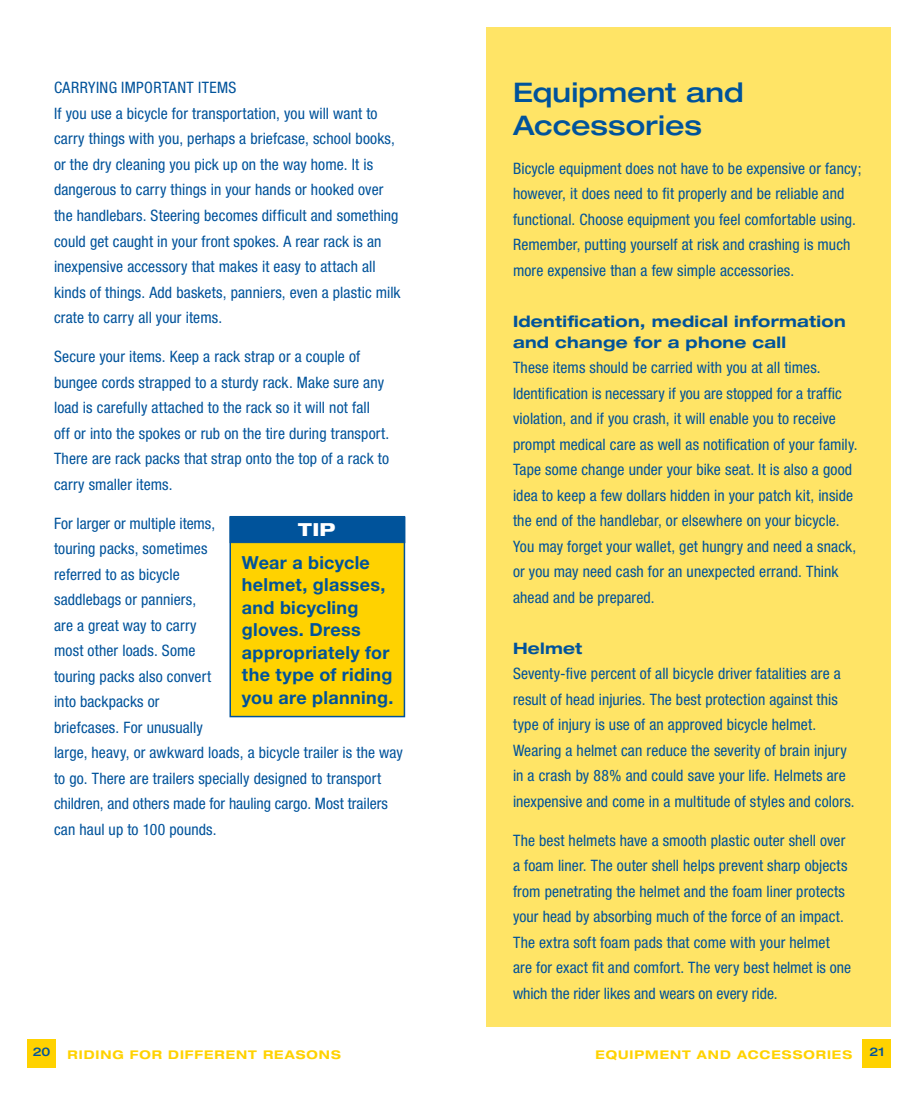
<style>
.page{position:relative;width:918px;height:1094px;background:#fff}
.page>*{position:absolute;margin:0;border:0;box-sizing:border-box;transform-origin:0 0}
.t1{font:500 expanded 27px/32.4px "Helvetica Neue";letter-spacing:.005em;color:#00539b}
.t2{font:700 18px/22.5px "Helvetica Neue";letter-spacing:.015em;color:#00539b}
.t3{font:800 expanded 18px "Helvetica Neue";color:#fff}
.t4{font:condensed 15.75px/25.5px "Helvetica Neue";letter-spacing:.01em;color:#00539b}
.t5{font:700 expanded 15.75px/21px "Helvetica Neue";letter-spacing:.02em;color:#00539b}
.t6{font:700 expanded 12px "Helvetica Neue";letter-spacing:.085em;color:#ffd200}
.t7{font:500 expanded 12px "Helvetica Neue";color:#00539b}
</style>
<div class="page">
<div style="left:486px;top:27px;width:405px;height:999px;background:#ffe466"></div>
<div style="left:27px;top:1038px;width:29px;height:29px;background:#ffd200"></div>
<div style="left:862px;top:1038px;width:29px;height:29px;background:#ffd200"></div>
<div style="left:230px;top:516px;width:175px;height:201px;background:#ffd200;border:2px solid #00539b"></div>
<div style="left:230px;top:517px;width:175px;height:26px;background:#00539b;border:1px solid #00539b"></div>
<p class="t4" style="left:54px;top:75px;width:348px">CARRYING IMPORTANT ITEMS<br>If you use a bicycle for transportation, you will want to carry things with you, perhaps a briefcase, school books, or the dry cleaning you pick up on the way home. It is dangerous to carry things in your hands or hooked over the handlebars. Steering becomes difficult and something could get caught in your front spokes. A rear rack is an inexpensive accessory that makes it easy to attach all kinds of things. Add baskets, panniers, even a plastic milk crate to carry all your items.</p>
<p class="t4" style="left:54px;top:343px;width:337px">Secure your items. Keep a rack strap or a couple of bungee cords strapped to a sturdy rack. Make sure any load is carefully attached to the rack so it will not fall off or into the spokes or rub on the tire during transport.<br>There are rack packs that strap onto the top of a rack to carry smaller items.</p>
<p class="t4" style="left:54px;top:510px;width:350px">For larger or multiple items,<br>touring packs, sometimes<br>referred to as bicycle<br>saddlebags or panniers,<br>are a great way to carry<br>most other loads. Some<br>touring packs also convert<br>into backpacks or<br>briefcases. For unusually<br>large, heavy, or awkward loads, a bicycle trailer is the way to go. There are trailers specially designed to transport children, and others made for hauling cargo. Most trailers can haul up to 100 pounds.</p>
<p class="t3" style="left:298px;top:518px;width:39px">TIP</p>
<p class="t2" style="left:242px;top:550px;width:153px">Wear a bicycle helmet, glasses, and bicycling gloves. Dress appropriately for the type of riding you are planning.</p>
<h1 class="t1" style="left:513px;top:76px;width:232px">Equipment and<br>Accessories</h1>
<p class="t4" style="left:513px;top:155px;width:350px">Bicycle equipment does not have to be expensive or fancy; however, it does need to fit properly and be reliable and functional. Choose equipment you feel comfortable using.<br>Remember, putting yourself at risk and crashing is much more expensive than a few simple accessories.</p>
<p class="t5" style="left:513px;top:310px;width:334px">Identification, medical information and change for a phone call</p>
<p class="t4" style="left:513px;top:355px;width:346px">These items should be carried with you at all times.<br>Identification is necessary if you are stopped for a traffic violation, and if you crash, it will enable you to receive prompt medical care as well as notification of your family.<br>Tape some change under your bike seat. It is also a good idea to keep a few dollars hidden in your patch kit, inside the end of the handlebar, or elsewhere on your bicycle.<br>You may forget your wallet, get hungry and need a snack, or you may need cash for an unexpected errand. Think ahead and be prepared.</p>
<p class="t5" style="left:513px;top:637px;width:71px">Helmet</p>
<p class="t4" style="left:513px;top:661px;width:343px">Seventy-five percent of all bicycle driver fatalities are a result of head injuries. The best protection against this type of injury is use of an approved bicycle helmet.<br>Wearing a helmet can reduce the severity of brain injury in a crash by 88% and could save your life. Helmets are inexpensive and come in a multitude of styles and colors.</p>
<p class="t4" style="left:513px;top:827px;width:340px">The best helmets have a smooth plastic outer shell over a foam liner. The outer shell helps prevent sharp objects from penetrating the helmet and the foam liner protects your head by absorbing much of the force of an impact.<br>The extra soft foam pads that come with your helmet are for exact fit and comfort. The very best helmet is one which the rider likes and wears on every ride.</p>
<p class="t7" style="left:33px;top:1044px;width:19px">20</p>
<p class="t6" style="left:68px;top:1046px;width:74px">Riding for</p>
<p class="t6" style="left:168px;top:1046px;width:79px">different</p>
<p class="t6" style="left:263px;top:1046px;width:79px">r eason s</p>
<p class="t6" style="left:595px;top:1046px;width:86px">Equipment</p>
<p class="t6" style="left:697px;top:1046px;width:53px">an d acc</p>
<p class="t6" style="left:771px;top:1046px;width:82px">essories</p>
<p class="t7" style="left:870px;top:1044px;width:16px">21</p>
</div>
